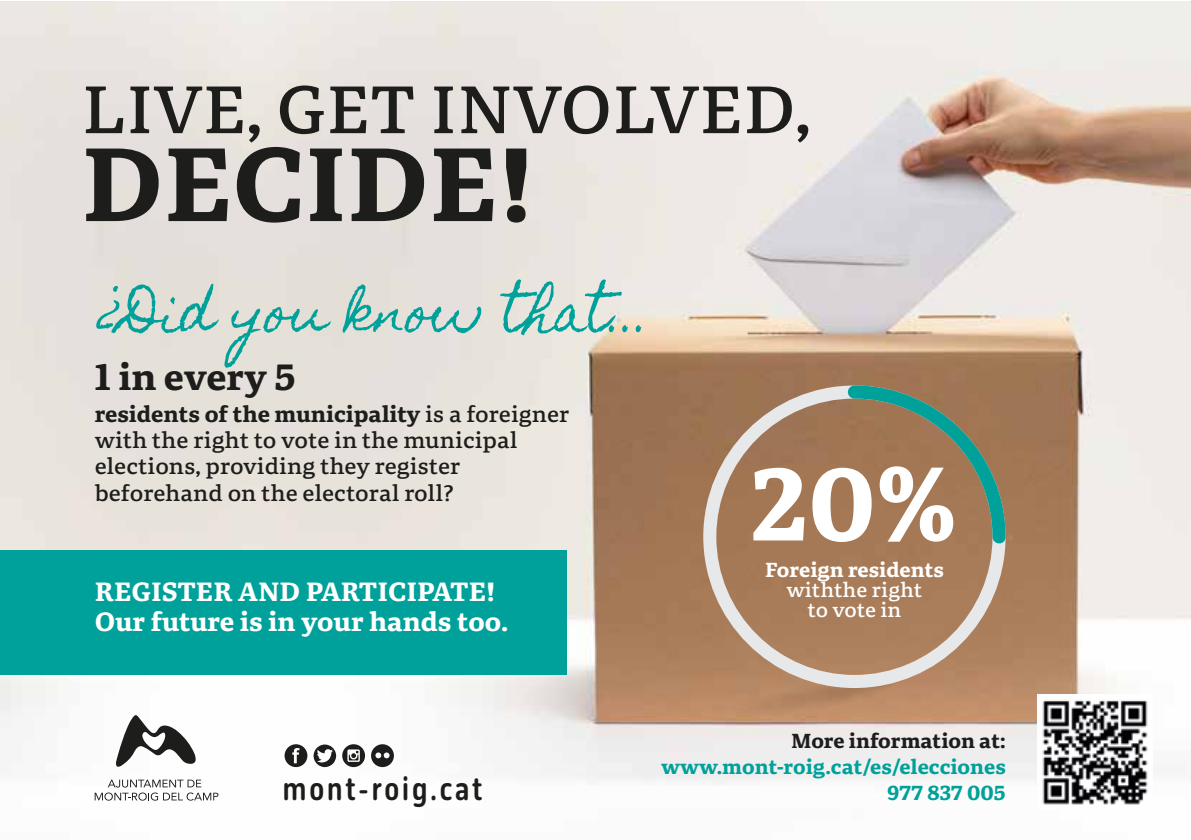
<style>
.page{position:relative;width:1191px;height:840px;background:#fff}
.page>*{position:absolute;margin:0;border:0;box-sizing:border-box;transform-origin:0 0}
.t1{font:700 102.4px "Portada Text";color:#1d1d1b}
.t2{font:700 100.4px "Portada Text";color:#fff}
.t3{font:65.8px "Portada Text Bk";color:#1d1d1b}
.t4{font:50px "Homemade Apple Pro";color:#00a19a}
.t5{font:700 36px "Portada Text";color:#1d1d1b}
.t6{font:30.6px "October Condensed TL Bold";letter-spacing:.1em;color:#1d1d1b;scale:.96 1}
.t7{font:700 26px/30px "Portada Text";color:#fff}
.t8{font:22px/26.4px "Portada Text Bk";color:#1d1d1b}
.t9{font:700 22px "Portada Text";color:#1d1d1b}
.t10{font:700 20px/26px "Portada Text";color:#00a19a;text-align:right}
.t11{font:20px/20px "Portada Text Bk";color:#fff;text-align:center}
.t12{font:700 20px "Portada Text";color:#1d1d1b}
.t13{font:700 20px "Portada Text";color:#fff}
.s1{font-family:"Portada Text Bk";font-weight:400}
</style>
<div class="page">
<img style="left:0;top:2px;width:1191px;height:799px">
<div style="left:0;top:550px;width:566px;height:124px;background:#00a19a"></div>
<svg style="left:116px;top:714px;width:80px;height:53px"></svg>
<svg style="left:95px;top:779px;width:123px;height:21px"></svg>
<svg style="left:342px;top:743px;width:23px;height:23px"></svg>
<svg style="left:284px;top:743px;width:23px;height:23px"></svg>
<svg style="left:313px;top:744px;width:23px;height:22px"></svg>
<svg style="left:371px;top:743px;width:23px;height:23px"></svg>
<svg style="left:733px;top:687px;width:164px;height:28px;background:#b98965"></svg>
<svg style="left:703px;top:385px;width:302px;height:302px;background:#af896b"></svg>
<svg style="left:848px;top:385px;width:157px;height:160px;background:#8e7c5d"></svg>
<img style="left:1037px;top:693px;width:115px;height:112px">
<h3 class="t3" style="left:82px;top:63px;width:731px">LIVE, GET INVOLVED,</h3>
<h1 class="t1" style="left:82px;top:107px;width:454px">DECIDE!</h1>
<h3 class="t4" style="left:97px;top:283px;width:555px">¿Did you know that...</h3>
<h3 class="t5" style="left:95px;top:349px;width:202px">1 in every 5</h3>
<p class="t9" style="left:95px;top:397px;width:476px">residents of the municipality <span class="s1">is a foreigner</span></p>
<p class="t8" style="left:95px;top:426px;width:424px">with the right to vote in the municipal elections, providing they register beforehand on the electoral roll?</p>
<p class="t7" style="left:95px;top:576px;width:415px">REGISTER AND PARTICIPATE!<br>Our future is in your hands too.</p>
<h2 class="t2" style="left:750px;top:429px;width:208px">20%</h2>
<p class="t13" style="left:765px;top:554px;width:180px">Foreign residents</p>
<p class="t11" style="left:786px;top:579px;width:137px">withthe right to vote in</p>
<h3 class="t6" style="left:283px;top:767px;width:209px">mont-roig.cat</h3>
<p class="t12" style="left:791px;top:725px;width:216px">More information at:</p>
<p class="t10" style="left:661px;top:753px;width:346px">www.mont-roig.cat/es/elecciones<br>977 837 005</p>
</div>
